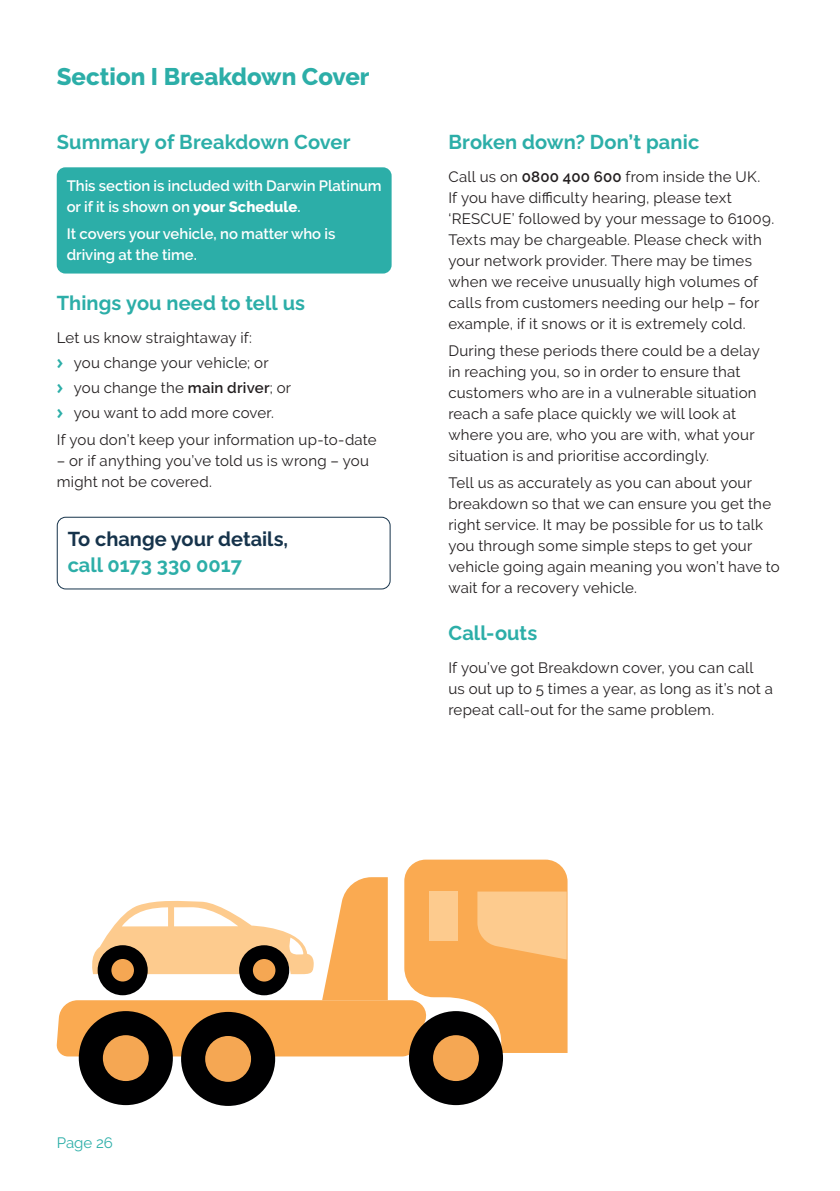
<style>
.page{position:relative;width:840px;height:1191px;background:#fff}
.page>*{position:absolute;margin:0;border:0;box-sizing:border-box;transform-origin:0 0}
._17pt_HEADS1___updat{font:800 24px "Raleway";color:#2caea8}
._11pt_SUBS1___update{font:700 20px "Raleway";letter-spacing:.005em;color:#2caea8}
._11pt_SUBS1___update-2{font:700 20px/26px "Raleway";color:#16334b}
.TEXT1___updated{font:15px/21px "Raleway";letter-spacing:.015em;color:#231f20}
.TEXT1_AFTER_L1___new{font:15px/21px "Raleway";letter-spacing:.015em;color:#231f20}
.Panel_text___new_sty{font:600 15px/21px "Raleway";color:#fff}
.t1{font:15px "Raleway";color:#2caea8}
.s1{font-weight:800}
.s2{font-family:"Meta Pro";font-weight:700;color:#2caea8}
.s3{font-weight:600}
.s4{color:#2caea8}
</style>
<div class="page">
<div style="left:57px;top:167px;width:334px;height:106px;background:#2caea8;border-radius:9px"></div>
<div style="left:57px;top:517px;width:333px;height:72px;border:1px solid #16334b;border-radius:9px"></div>
<svg style="left:56px;top:859px;width:511px;height:247px"></svg>
<p class="_17pt_HEADS1___updat" style="left:57px;top:58px;width:314px">Section I Breakdown Cover</p>
<p class="_11pt_SUBS1___update" style="left:57px;top:127px;width:295px">Summary of Breakdown Cover</p>
<p class="Panel_text___new_sty" style="left:67px;top:176px;width:316px">This section is included with Darwin Platinum or if it is shown on <span class="s1">your Schedule</span>.</p>
<p class="Panel_text___new_sty" style="left:67px;top:224px;width:270px">It covers your vehicle, no matter who is driving at the time.</p>
<p class="_11pt_SUBS1___update" style="left:57px;top:288px;width:250px">Things you need to tell us</p>
<p class="TEXT1_AFTER_L1___new" style="left:57px;top:327px;width:196px">Let us know straightaway if:</p>
<p class="TEXT1_AFTER_L1___new" style="left:57px;top:352px;width:213px"><span class="s2">&gt;</span> you change your vehicle; or</p>
<p class="TEXT1_AFTER_L1___new" style="left:57px;top:377px;width:236px"><span class="s2">&gt;</span> you change the <span class="s3">main driver</span>; or</p>
<p class="TEXT1_AFTER_L1___new" style="left:57px;top:402px;width:219px"><span class="s2">&gt;</span> you want to add more cover.</p>
<p class="TEXT1___updated" style="left:57px;top:429px;width:321px">If you don’t keep your information up-to-date</p>
<p class="TEXT1___updated" style="left:57px;top:450px;width:313px">– or if anything you’ve told us is wrong – you might not be covered.</p>
<p class="_11pt_SUBS1___update-2" style="left:68px;top:524px;width:222px">To change your details, <span class="s4">call 0173 330 0017</span></p>
<p class="_11pt_SUBS1___update" style="left:448px;top:127px;width:252px">Broken down? Don’t panic</p>
<p class="TEXT1_AFTER_L1___new" style="left:448px;top:166px;width:327px">Call us on <span class="s3">0800 400 600</span> from inside the UK.<br>If you have difficulty hearing, please text ‘RESCUE’ followed by your message to 61009.<br>Texts may be chargeable. Please check with your network provider. There may be times when we receive unusually high volumes of calls from customers needing our help – for example, if it snows or it is extremely cold.</p>
<p class="TEXT1___updated" style="left:448px;top:340px;width:313px">During these periods there could be a delay in reaching you, so in order to ensure that customers who are in a vulnerable situation reach a safe place quickly we will look at where you are, who you are with, what your situation is and prioritise accordingly.</p>
<p class="TEXT1___updated" style="left:448px;top:472px;width:333px">Tell us as accurately as you can about your breakdown so that we can ensure you get the right service. It may be possible for us to talk you through some simple steps to get your vehicle going again meaning you won’t have to wait for a recovery vehicle.</p>
<p class="_11pt_SUBS1___update" style="left:448px;top:618px;width:91px">Call-outs</p>
<p class="TEXT1_AFTER_L1___new" style="left:448px;top:657px;width:326px">If you’ve got Breakdown cover, you can call us out up to 5 times a year, as long as it’s not a repeat call-out for the same problem.</p>
<p class="t1" style="left:57px;top:1134px;width:58px">Page 26</p>
</div>
